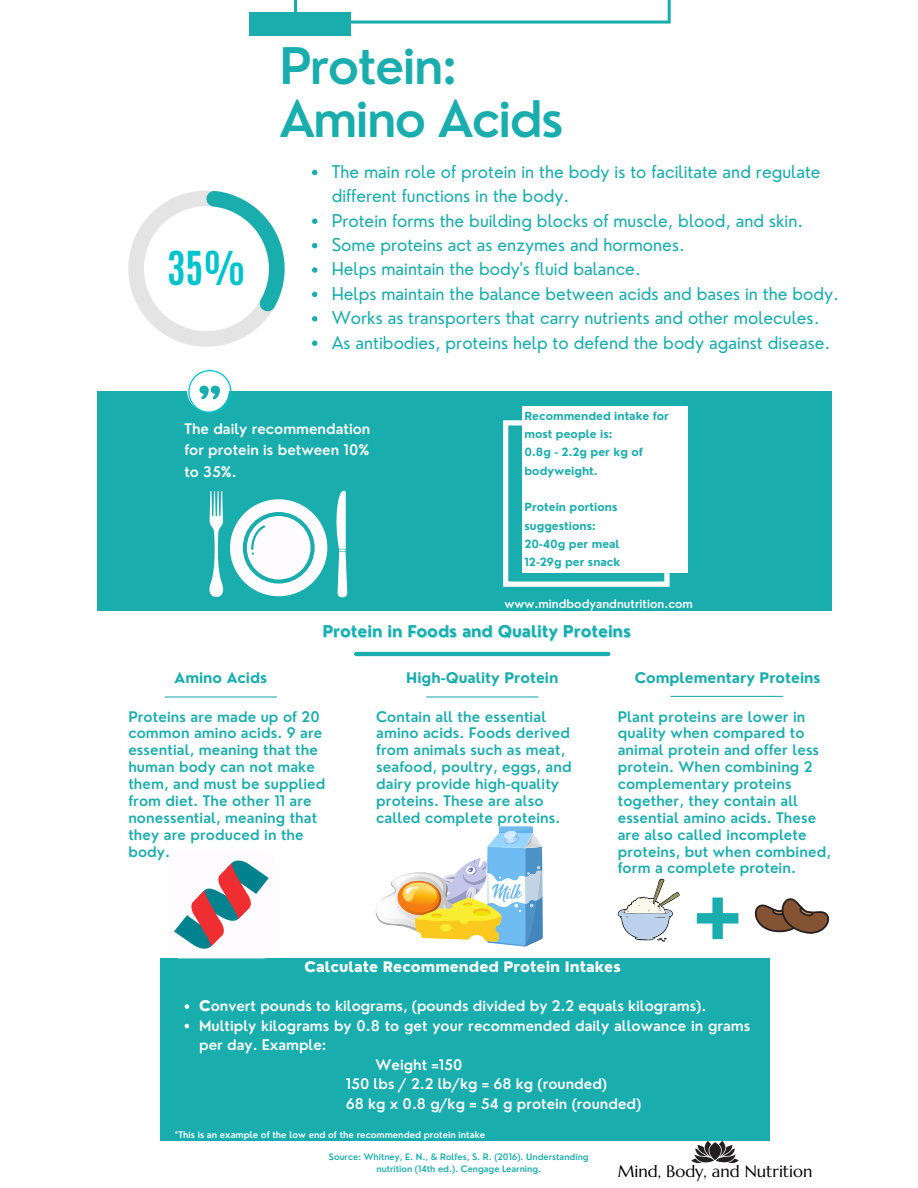
<style>
.page{position:relative;width:918px;height:1188px;background:#fff}
.page>*{position:absolute;margin:0;border:0;box-sizing:border-box;transform-origin:0 0}
.t1{font:50.1px "Coustard";color:#1aadad}
.t2{font:600 49.2px "Nourd";letter-spacing:-.035em;color:#1aadad}
.t3{font:700 39px "Antonio";color:#00c4cc}
.t4{font:17.25px/24.5px "Nourd";color:#1aadad}
.t5{font:16.5px "Marcellus";color:#000}
.t6{font:700 15.9px "Nourd";color:#1aadad}
.t7{font:600 14.25px/16.8px "Nourd";letter-spacing:.005em;color:#1aadad}
.t8{font:600 14.25px/21.5px "Nourd";color:#fff;text-align:justify}
.t9{font:700 14.25px "Nourd";color:#1aadad}
.t10{font:800 14.1px "Nourd";color:#fff}
.t11{font:600 11.55px "Nourd";color:#fff}
.t12{font:700 10.95px/18.3px "Nourd";color:#1aadad}
.t13{font:600 9px "Nourd";color:#fff}
.t14{font:600 8.7px/11.6px "Nourd";color:#1aadad;text-align:center}
.s1{font-weight:800}
</style>
<div class="page">
<div style="left:97px;top:392px;width:735px;height:219px;background:#1aadad"></div>
<div style="left:160px;top:958px;width:610px;height:183px;background:#1aadad"></div>
<div style="left:249px;top:12px;width:101px;height:24px;background:#1aadad"></div>
<svg style="left:294px;top:0;width:377px;height:24px"></svg>
<svg style="left:503px;top:420px;width:167px;height:167px"></svg>
<div style="left:522px;top:406px;width:165px;height:167px;background:#fff"></div>
<svg style="left:128px;top:191px;width:157px;height:156px"></svg>
<hr style="left:165px;top:696px;width:112px;height:2px;background:#1aadad">
<hr style="left:427px;top:696px;width:111px;height:2px;background:#1aadad">
<hr style="left:671px;top:696px;width:111px;height:1px;background:#1aadad">
<hr style="left:356px;top:652px;width:252px;height:4px;background:#1aadad">
<svg style="left:336px;top:490px;width:11px;height:107px"></svg>
<svg style="left:209px;top:491px;width:118px;height:106px"></svg>
<svg style="left:174px;top:860px;width:95px;height:89px"></svg>
<svg style="left:376px;top:826px;width:167px;height:121px"></svg>
<svg style="left:188px;top:370px;width:43px;height:43px"></svg>
<svg style="left:618px;top:879px;width:62px;height:63px"></svg>
<svg style="left:754px;top:898px;width:76px;height:36px"></svg>
<svg style="left:697px;top:898px;width:41px;height:41px"></svg>
<svg style="left:691px;top:1141px;width:48px;height:22px"></svg>
<svg style="left:185px;top:1004px;width:4px;height:5px"></svg>
<svg style="left:185px;top:1024px;width:4px;height:4px"></svg>
<svg style="left:312px;top:170px;width:5px;height:5px"></svg>
<svg style="left:312px;top:219px;width:5px;height:5px"></svg>
<svg style="left:312px;top:243px;width:5px;height:5px"></svg>
<svg style="left:312px;top:267px;width:5px;height:6px"></svg>
<svg style="left:312px;top:292px;width:5px;height:5px"></svg>
<svg style="left:312px;top:316px;width:5px;height:6px"></svg>
<svg style="left:312px;top:340px;width:5px;height:6px"></svg>
<p class="t3" style="left:167px;top:240px;width:80px">35%</p>
<p class="t1" style="left:198px;top:371px;width:24px">"</p>
<p class="t2" style="left:279px;top:35px;width:180px">Protein:</p>
<p class="t2" style="left:279px;top:88px;width:286px">Amino Acids</p>
<p class="t4" style="left:332px;top:159px;width:490px">The main role of protein in the body is to facilitate and regulate different functions in the body.</p>
<p class="t4" style="left:332px;top:208px;width:473px">Protein forms the building blocks of muscle, blood, and skin.</p>
<p class="t4" style="left:332px;top:232px;width:355px">Some proteins act as enzymes and hormones.</p>
<p class="t4" style="left:332px;top:257px;width:311px">Helps maintain the body's fluid balance.</p>
<p class="t4" style="left:332px;top:281px;width:509px">Helps maintain the balance between acids and bases in the body.</p>
<p class="t4" style="left:332px;top:306px;width:489px">Works as transporters that carry nutrients and other molecules.</p>
<p class="t4" style="left:332px;top:330px;width:500px">As antibodies, proteins help to defend the body against disease.</p>
<p class="t8" style="left:184px;top:418px;width:188px">The daily recommendation for protein is between 10% to 35%.</p>
<p class="t12" style="left:524px;top:407px;width:146px">Recommended intake for most people is:</p>
<p class="t12" style="left:524px;top:443px;width:120px">0.8g - 2.2g per kg of bodyweight.</p>
<p class="t12" style="left:524px;top:498px;width:95px">Protein portions suggestions:</p>
<p class="t12" style="left:524px;top:535px;width:97px">20-40g per meal</p>
<p class="t12" style="left:524px;top:553px;width:97px">12-29g per snack</p>
<p class="t11" style="left:504px;top:597px;width:190px">www.mindbodyandnutrition.com</p>
<p class="t9" style="left:175px;top:669px;width:94px">Amino Acids</p>
<p class="t6" style="left:322px;top:621px;width:310px">Protein in Foods and Quality Proteins</p>
<p class="t9" style="left:406px;top:669px;width:154px">High-Quality Protein</p>
<p class="t9" style="left:635px;top:669px;width:187px">Complementary Proteins</p>
<p class="t7" style="left:128px;top:708px;width:199px">Proteins are made up of 20 common amino acids. 9 are essential, meaning that the human body can not make them, and must be supplied from diet. The other 11 are nonessential, meaning that they are produced in the body.</p>
<p class="t7" style="left:376px;top:708px;width:197px">Contain all the essential amino acids. Foods derived from animals such as meat, seafood, poultry, eggs, and dairy provide high-quality proteins. These are also called complete proteins.</p>
<p class="t7" style="left:618px;top:708px;width:215px">Plant proteins are lower in quality when compared to animal protein and offer less protein. When combining 2 complementary proteins together, they contain all essential amino acids. These are also called incomplete proteins, but when combined, form a complete protein.</p>
<p class="t10" style="left:305px;top:958px;width:318px">Calculate Recommended Protein Intakes</p>
<p class="t8" style="left:199px;top:995px;width:509px"><span class="s1">C</span>onvert pounds to kilograms, (pounds divided by 2.2 equals kilograms).</p>
<p class="t8" style="left:199px;top:1015px;width:553px;line-height:19.5px">Multiply kilograms by 0.8 to get your recommended daily allowance in grams per day. Example:</p>
<p class="t8" style="left:376px;top:1053px;width:88px">Weight =150</p>
<p class="t8" style="left:346px;top:1073px;width:263px">150 lbs / 2.2 lb/kg = 68 kg (rounded)</p>
<p class="t8" style="left:346px;top:1092px;width:297px">68 kg x 0.8 g/kg = 54 g protein (rounded)</p>
<p class="t13" style="left:175px;top:1129px;width:312px">*This is an example of the low end of the recommended protein intake</p>
<p class="t14" style="left:329px;top:1151px;width:261px">Source: Whitney, E. N., &amp; Rolfes, S. R. (2016). Understanding nutrition (14th ed.). Cengage Learning.</p>
<p class="t5" style="left:618px;top:1160px;width:196px">Mind, Body, and Nutrition</p>
</div>
